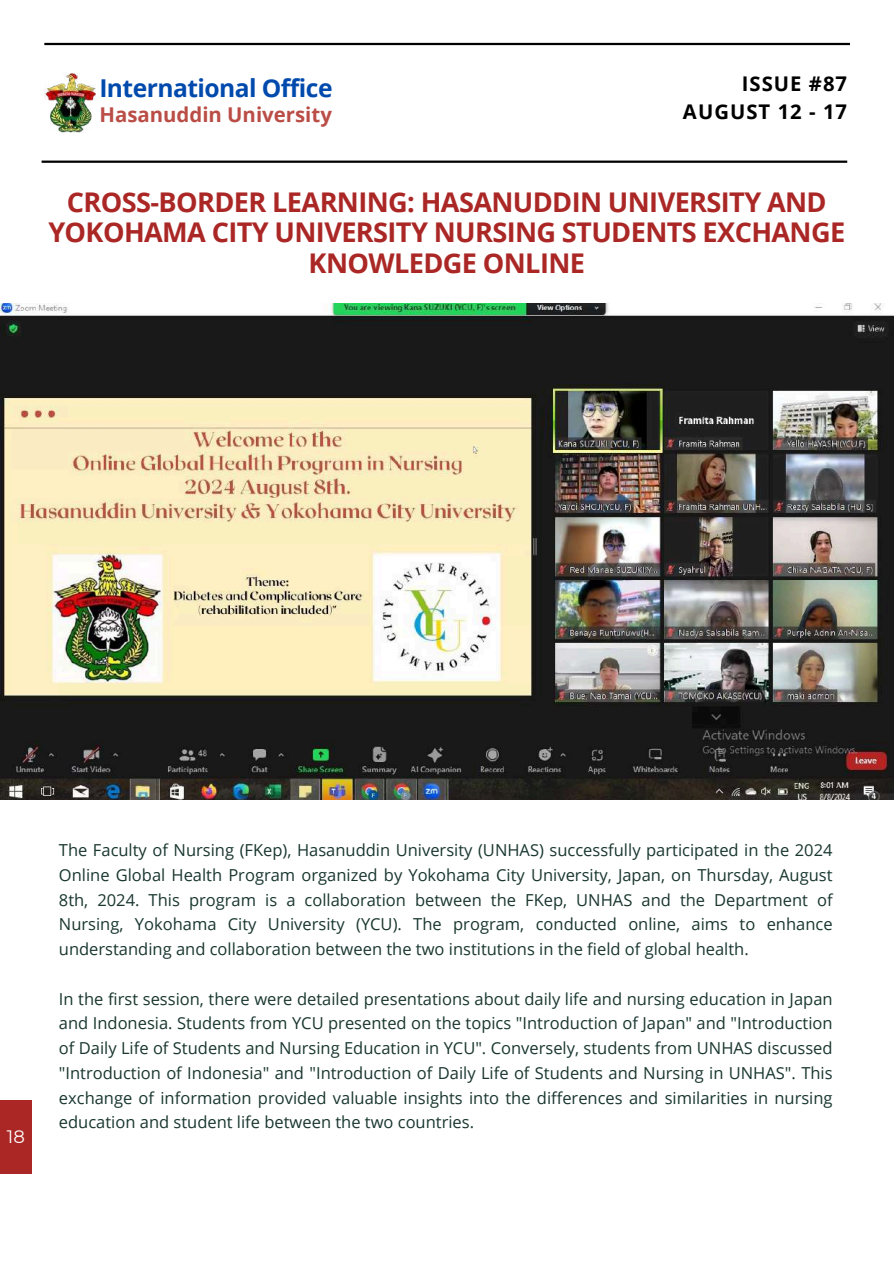
<style>
.page{position:relative;width:894px;height:1264px;background:#fff}
.page>*{position:absolute;margin:0;border:0;box-sizing:border-box;transform-origin:0 0}
.t1{font:700 27.15px/30.3px "Open Sans";letter-spacing:-.025em;color:#aa2725;text-align:center}
.t2{font:700 24.6px "Open Sans";letter-spacing:-.02em;color:#004aad}
.t3{font:700 20.4px "Open Sans";color:#ba4d46}
.t4{font:700 20.25px/28.2px "Open Sans";letter-spacing:.05em;color:#000;text-align:right}
.t5{font:18px "Montserrat";color:#fff}
.t6{font:16.5px/24.8px "Open Sans";color:#19372f;text-align:justify}
</style>
<div class="page">
<img style="left:0;top:303px;width:892px;height:497px">
<div style="left:0;top:1100px;width:32px;height:74px;background:#aa2725"></div>
<img style="left:44px;top:72px;width:51px;height:61px">
<hr style="left:44px;top:43px;width:805px;height:2px;background:#000">
<hr style="left:42px;top:160px;width:805px;height:3px;background:#000">
<h2 class="t2" style="left:99px;top:71px;width:235px">International Office</h2>
<p class="t3" style="left:99px;top:100px;width:234px">Hasanuddin University</p>
<p class="t4" style="left:682px;top:69px;width:166px">ISSUE #87<br>AUGUST 12 - 17</p>
<h1 class="t1" style="left:48px;top:186px;width:798px">CROSS-BORDER LEARNING: HASANUDDIN UNIVERSITY AND<br>YOKOHAMA CITY UNIVERSITY NURSING STUDENTS EXCHANGE<br>KNOWLEDGE ONLINE</h1>
<p class="t5" style="left:7px;top:1125px;width:19px">18</p>
<p class="t6" style="left:59px;top:837px;width:775px">The Faculty of Nursing (FKep), Hasanuddin University (UNHAS) successfully participated in the 2024<br>Online Global Health Program organized by Yokohama City University, Japan, on Thursday, August 8th, 2024. This program is a collaboration between the FKep, UNHAS and the Department of Nursing, Yokohama City University (YCU). The program, conducted online, aims to enhance understanding and collaboration between the two institutions in the field of global health.</p>
<p class="t6" style="left:59px;top:985px;width:775px">In the first session, there were detailed presentations about daily life and nursing education in Japan and Indonesia. Students from YCU presented on the topics "Introduction of Japan" and "Introduction of Daily Life of Students and Nursing Education in YCU". Conversely, students from UNHAS discussed "Introduction of Indonesia" and "Introduction of Daily Life of Students and Nursing in UNHAS". This exchange of information provided valuable insights into the differences and similarities in nursing education and student life between the two countries.</p>
</div>
